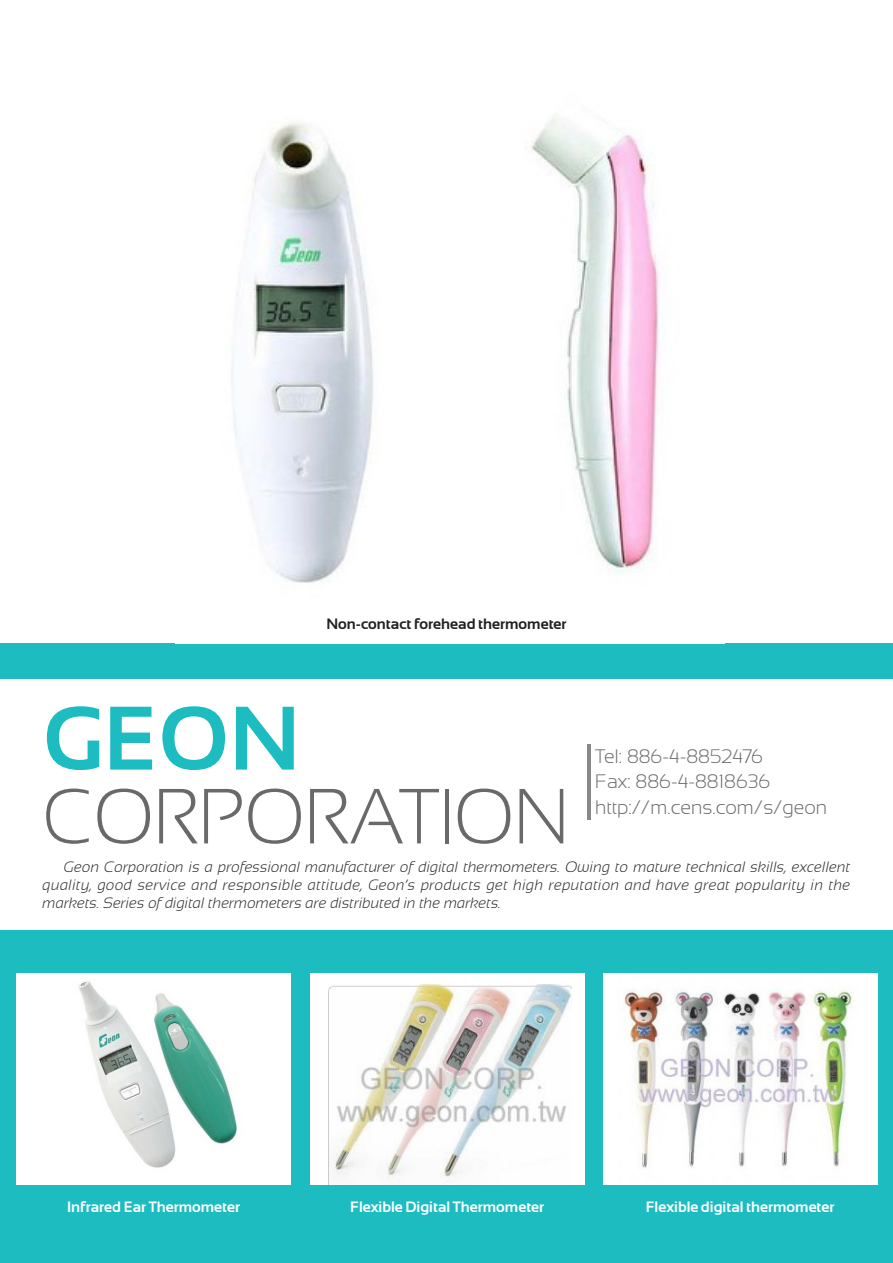
<style>
.page{position:relative;width:893px;height:1263px;background:#fff}
.page>*{position:absolute;margin:0;border:0;box-sizing:border-box;transform-origin:0 0}
.公司名大標{font:700 90px "Sansation";color:#1cbcc1}
.公司名大標-2{font:300 78px "Sansation";color:#69696c}
.公司內容{font:300 19.5px "Sansation";color:#69696c}
.副標內文{font:italic 300 15px/18px "Sansation";color:#231f20;text-align:justify}
.產品名{font:700 15px "Sansation";color:#fff}
.產品名-2{font:700 15px "Sansation";color:#231f20}
</style>
<div class="page">
<div style="left:0;top:643px;width:893px;height:620px;background:#1cbcc1"></div>
<div style="left:0;top:679px;width:893px;height:251px;background:#fff"></div>
<div style="left:17px;top:973px;width:274px;height:212px;background:#fff"></div>
<img style="left:78px;top:981px;width:159px;height:187px">
<div style="left:310px;top:973px;width:274px;height:212px;background:#fff"></div>
<img style="left:328px;top:985px;width:243px;height:200px">
<div style="left:604px;top:973px;width:274px;height:212px;background:#fff"></div>
<img style="left:622px;top:989px;width:231px;height:180px">
<hr style="left:587px;top:744px;width:3px;height:76px;background:#86888a">
<img style="left:231px;top:117px;width:428px;height:466px">
<p class="產品名-2" style="left:326px;top:616px;width:242px">Non-contact forehead thermometer</p>
<p class="公司名大標" style="left:43px;top:688px;width:259px">GEON</p>
<p class="公司名大標-2" style="left:43px;top:773px;width:528px">CORPORATION</p>
<p class="公司內容" style="left:595px;top:745px;width:169px">Tel: 886-4-8852476</p>
<p class="公司內容" style="left:595px;top:771px;width:176px">Fax: 886-4-8818636</p>
<p class="公司內容" style="left:595px;top:796px;width:233px">http://m.cens.com/s/geon</p>
<p class="副標內文" style="left:43px;top:858px;width:809px;text-indent:21px">Geon Corporation is a professional manufacturer of digital thermometers. Owing to mature technical skills, excellent quality, good service and responsible attitude, Geon’s products get high reputation and have great popularity in the markets. Series of digital thermometers are distributed in the markets.</p>
<p class="產品名" style="left:67px;top:1199px;width:175px">Infrared Ear Thermometer</p>
<p class="產品名" style="left:350px;top:1199px;width:196px">Flexible Digital Thermometer</p>
<p class="產品名" style="left:646px;top:1199px;width:190px">Flexible digital thermometer</p>
</div>
